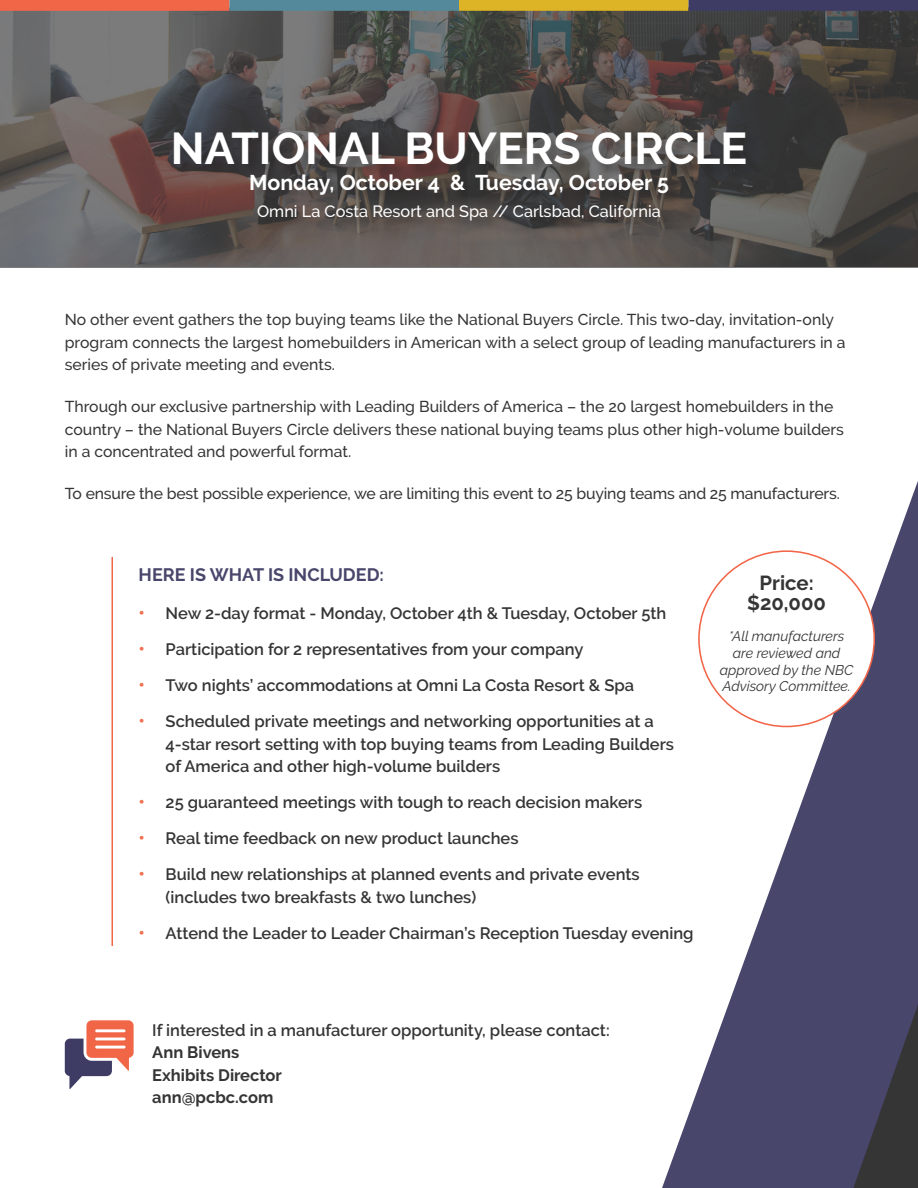
<style>
.page{position:relative;width:918px;height:1188px;background:#fff}
.page>*{position:absolute;margin:0;border:0;box-sizing:border-box;transform-origin:0 0}
.t1{font:700 44.4px "Raleway";color:#fff}
.t2{font:700 21.3px "Raleway";color:#fff}
.t3{font:700 20.25px/20.2px "Raleway";color:#363536;text-align:center}
.t4{font:700 18px "Raleway";color:#48466b}
.t5{font:600 16.5px/22.5px "Raleway";color:#363536}
.t6{font:700 16.5px/22.5px "Raleway";color:#363536}
.t7{font:500 16.35px "Raleway";color:#fff}
.t8{font:500 15.75px/22.5px "Raleway";color:#363536}
.t9{font:italic 14.1px/16.8px "Raleway";color:#363536;text-align:center}
.s1{font-weight:700;font-size:18px;color:#f37052}
</style>
<div class="page">
<svg style="left:662px;top:481px;width:256px;height:707px;fill:#48466b"></svg>
<hr style="left:112px;top:557px;width:1px;height:389px;background:#f26648">
<svg style="left:0;top:11px;width:918px;height:257px;background:#585453"></svg>
<div style="left:0;top:0;width:229px;height:11px;background:#f26648"></div>
<div style="left:229px;top:0;width:230px;height:11px;background:#54899b"></div>
<div style="left:459px;top:0;width:230px;height:11px;background:#ddb425"></div>
<div style="left:689px;top:0;width:229px;height:11px;background:#3e3c64"></div>
<div style="left:172px;top:131px;width:588px;height:103px;background:#231f20;opacity:.5"></div>
<div style="left:699px;top:551px;width:175px;height:175px;background:#fff;border-radius:50%"></div>
<svg style="left:65px;top:1020px;width:69px;height:69px"></svg>
<h1 class="t1" style="left:171px;top:123px;width:578px">NATIONAL BUYERS CIRCLE</h1>
<p class="t2" style="left:249px;top:170px;width:421px">Monday, October 4 &amp; Tuesday, October 5</p>
<p class="t7" style="left:257px;top:201px;width:405px">Omni La Costa Resort and Spa // Carlsbad, California</p>
<p class="t8" style="left:65px;top:309px;width:782px">No other event gathers the top buying teams like the National Buyers Circle. This two-day, invitation-only program connects the largest homebuilders in American with a select group of leading manufacturers in a series of private meeting and events.</p>
<p class="t8" style="left:65px;top:396px;width:781px">Through our exclusive partnership with Leading Builders of America – the 20 largest homebuilders in the country – the National Buyers Circle delivers these national buying teams plus other high-volume builders in a concentrated and powerful format.</p>
<p class="t8" style="left:65px;top:483px;width:777px">To ensure the best possible experience, we are limiting this event to 25 buying teams and 25 manufacturers.</p>
<p class="t4" style="left:139px;top:565px;width:247px">HERE IS WHAT IS INCLUDED:</p>
<p class="t5" style="left:139px;top:602px;width:529px"><span class="s1">•</span> New 2-day format - Monday, October 4th &amp; Tuesday, October 5th</p>
<p class="t5" style="left:139px;top:638px;width:446px"><span class="s1">•</span> Participation for 2 representatives from your company</p>
<p class="t5" style="left:139px;top:674px;width:497px"><span class="s1">•</span> Two nights’ accommodations at Omni La Costa Resort &amp; Spa</p>
<p class="t5" style="left:166px;top:710px;width:510px;text-indent:-27px"><span class="s1">•</span> Scheduled private meetings and networking opportunities at a<br>4-star resort setting with top buying teams from Leading Builders of America and other high-volume builders</p>
<p class="t5" style="left:139px;top:791px;width:505px"><span class="s1">•</span> 25 guaranteed meetings with tough to reach decision makers</p>
<p class="t5" style="left:139px;top:827px;width:381px"><span class="s1">•</span> Real time feedback on new product launches</p>
<p class="t5" style="left:166px;top:863px;width:476px;text-indent:-27px"><span class="s1">•</span> Build new relationships at planned events and private events (includes two breakfasts &amp; two lunches)</p>
<p class="t5" style="left:139px;top:922px;width:556px"><span class="s1">•</span> Attend the Leader to Leader Chairman’s Reception Tuesday evening</p>
<p class="t3" style="left:747px;top:573px;width:80px">Price: $20,000</p>
<p class="t9" style="left:720px;top:627px;width:135px">*All manufacturers are reviewed and approved by the NBC<br>Advisory Committee.</p>
<p class="t5" style="left:152px;top:1019px;width:459px">If interested in a manufacturer opportunity, please contact:</p>
<p class="t6" style="left:152px;top:1041px;width:131px">Ann Bivens<br>Exhibits Director ann@pcbc.com</p>
</div>
